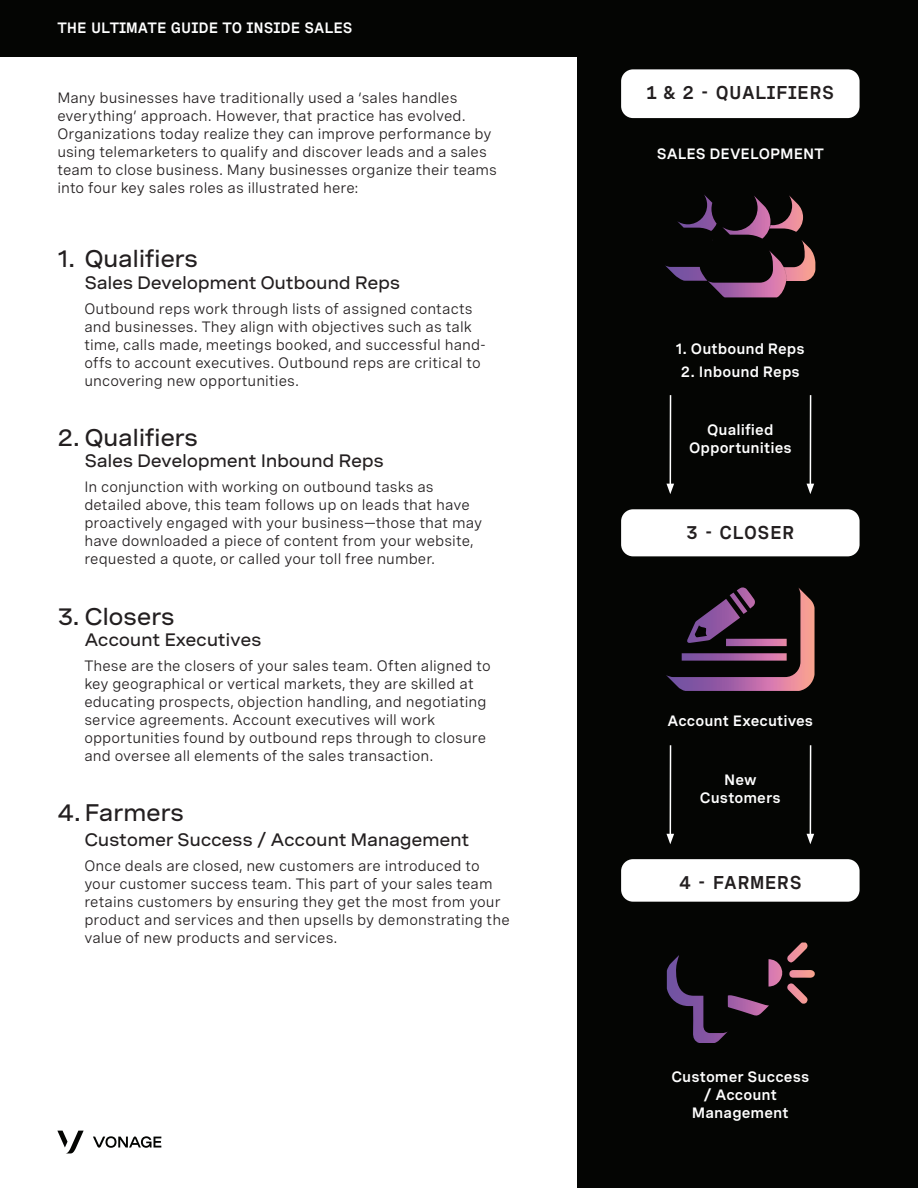
<style>
.page{position:relative;width:918px;height:1188px;background:#fff}
.page>*{position:absolute;margin:0;border:0;box-sizing:border-box;transform-origin:0 0}
._03-Body_Copy_Subhea{font:500 expanded 24px "Spezia";letter-spacing:-.02em;color:#231f20}
.t1{font:600 18.6px "Spezia Semi Mono";letter-spacing:.025em;color:#231f20}
._03-Body_Copy_Subhea-2{font:500 expanded 18px "Spezia";letter-spacing:-.02em;color:#231f20}
._01-Body12pt{font:15px/18px "Spezia";letter-spacing:.005em;color:#231f20}
._01-Body{font:600 15px/18px "Spezia";letter-spacing:.005em;color:#fff;text-align:center}
.t2{font:600 15px "Spezia Semi Mono";color:#fff}
</style>
<div class="page">
<svg style="left:57px;top:1131px;width:27px;height:22px"></svg>
<svg style="left:93px;top:1136px;width:68px;height:12px"></svg>
<div style="left:0;top:0;width:918px;height:57px;background:#040503"></div>
<div style="left:578px;top:44px;width:340px;height:1144px;background:#040503"></div>
<div style="left:621px;top:69px;width:239px;height:49px;background:#fff;border-radius:12px"></div>
<div style="left:621px;top:509px;width:239px;height:47px;background:#fff;border-radius:12px"></div>
<div style="left:621px;top:859px;width:239px;height:43px;background:#fff;border-radius:12px"></div>
<svg style="left:677px;top:208px;width:30px;height:18px"></svg>
<svg style="left:666px;top:587px;width:149px;height:104px"></svg>
<svg style="left:667px;top:943px;width:148px;height:100px"></svg>
<hr style="left:670px;top:395px;width:1px;height:91px;background:#fff">
<svg style="left:666px;top:484px;width:8px;height:10px"></svg>
<hr style="left:810px;top:395px;width:1px;height:91px;background:#fff">
<svg style="left:807px;top:484px;width:7px;height:10px"></svg>
<hr style="left:670px;top:745px;width:1px;height:91px;background:#fff">
<svg style="left:666px;top:834px;width:8px;height:10px"></svg>
<hr style="left:810px;top:745px;width:1px;height:91px;background:#fff">
<svg style="left:807px;top:834px;width:7px;height:10px"></svg>
<p class="t2" style="left:57px;top:17px;width:297px">THE ULTIMATE GUIDE TO INSIDE SALES</p>
<p class="_01-Body12pt" style="left:57px;top:88px;width:441px">Many businesses have traditionally used a ‘sales handles everything’ approach. However, that practice has evolved.<br>Organizations today realize they can improve performance by using telemarketers to qualify and discover leads and a sales team to close business. Many businesses organize their teams into four key sales roles as illustrated here:</p>
<p class="_03-Body_Copy_Subhea" style="left:57px;top:241px;width:142px">1. Qualifiers</p>
<p class="_03-Body_Copy_Subhea-2" style="left:84px;top:269px;width:317px">Sales Development Outbound Reps</p>
<p class="_01-Body12pt" style="left:84px;top:298px;width:403px">Outbound reps work through lists of assigned contacts and businesses. They align with objectives such as talk time, calls made, meetings booked, and successful hand&shy;offs to account executives. Outbound reps are critical to uncovering new opportunities.</p>
<p class="_03-Body_Copy_Subhea" style="left:57px;top:419px;width:142px">2. Qualifiers</p>
<p class="_03-Body_Copy_Subhea-2" style="left:84px;top:448px;width:301px">Sales Development Inbound Reps</p>
<p class="_01-Body12pt" style="left:84px;top:477px;width:399px">In conjunction with working on outbound tasks as detailed above, this team follows up on leads that have proactively engaged with your business—those that may have downloaded a piece of content from your website, requested a quote, or called your toll free number.</p>
<p class="_03-Body_Copy_Subhea" style="left:57px;top:598px;width:119px">3. Closers</p>
<p class="_03-Body_Copy_Subhea-2" style="left:84px;top:626px;width:179px">Account Executives</p>
<p class="_01-Body12pt" style="left:84px;top:655px;width:408px">These are the closers of your sales team. Often aligned to key geographical or vertical markets, they are skilled at educating prospects, objection handling, and negotiating service agreements. Account executives will work opportunities found by outbound reps through to closure and oversee all elements of the sales transaction.</p>
<p class="_03-Body_Copy_Subhea" style="left:57px;top:795px;width:128px">4. Farmers</p>
<p class="_03-Body_Copy_Subhea-2" style="left:84px;top:826px;width:387px">Customer Success / Account Management</p>
<p class="_01-Body12pt" style="left:84px;top:856px;width:427px">Once deals are closed, new customers are introduced to your customer success team. This part of your sales team retains customers by ensuring they get the most from your product and services and then upsells by demonstrating the value of new products and services.</p>
<p class="t1" style="left:647px;top:79px;width:189px">1 &amp; 2 - QUALIFIERS</p>
<p class="_01-Body" style="left:657px;top:144px;width:168px">SALES DEVELOPMENT</p>
<p class="_01-Body" style="left:676px;top:339px;width:130px">1. Outbound Reps</p>
<p class="_01-Body" style="left:681px;top:362px;width:120px">2. Inbound Reps</p>
<p class="_01-Body" style="left:689px;top:419px;width:104px">Qualified<br>Opportunities</p>
<p class="t1" style="left:686px;top:519px;width:110px">3 - CLOSER</p>
<p class="_01-Body" style="left:667px;top:711px;width:147px">Account Executives</p>
<p class="_01-Body" style="left:700px;top:769px;width:82px">New<br>Customers</p>
<p class="t1" style="left:679px;top:869px;width:124px">4 - FARMERS</p>
<p class="_01-Body" style="left:671px;top:1067px;width:139px">Customer Success / Account<br>Management</p>
</div>
